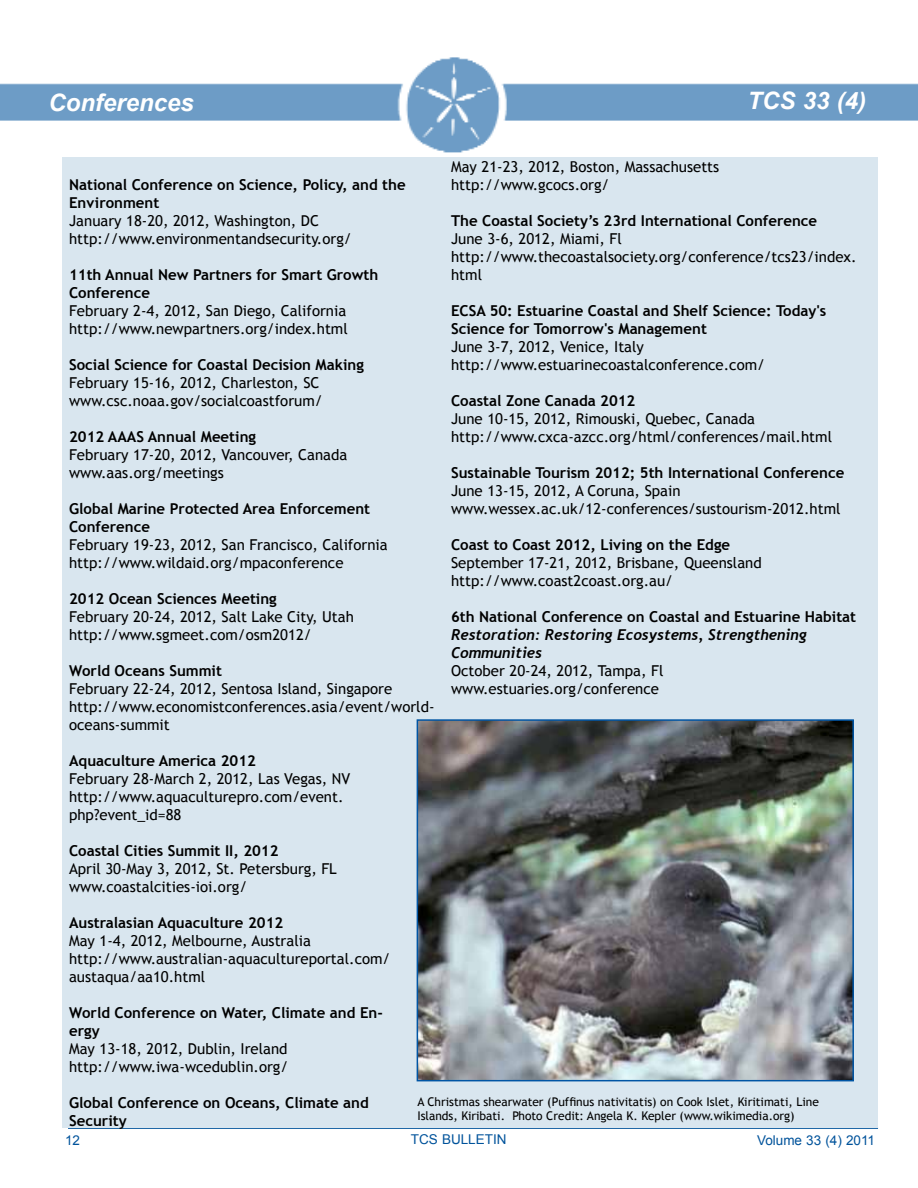
<style>
.page{position:relative;width:918px;height:1188px;background:#fff}
.page>*{position:absolute;margin:0;border:0;box-sizing:border-box;transform-origin:0 0}
.t1{font:italic 700 24px "Arial";color:#fff}
.t2{font:15px/18px "Trebuchet MS";color:#000}
.t3{font:700 15px/18px "Trebuchet MS";color:#000}
.t4{font:italic 700 15px/18px "Trebuchet";color:#000}
.t5{font:13.5px "Arial";color:#00539b}
.t6{font:12px/14.4px "Trebuchet MS";color:#000}
</style>
<div class="page">
<img style="left:0;top:57px;width:918px;height:96px">
<hr style="left:68px;top:1127px;width:810px;height:2px;background:#00539b">
<div style="left:62px;top:157px;width:815px;height:970px;background:#d9e6ef"></div>
<img style="left:420px;top:722px;width:431px;height:356px">
<div style="left:417px;top:719px;width:437px;height:362px;border:2px solid #0055a4"></div>
<h1 class="t1" style="left:49px;top:87px;width:147px">Conferences</h1>
<h1 class="t1" style="left:747px;top:85px;width:120px">TCS 33 (4)</h1>
<p class="t2" style="left:451px;top:158px;width:270px">May 21-23, 2012, Boston, Massachusetts http://www.gcocs.org/</p>
<p class="t3" style="left:451px;top:212px;width:368px">The Coastal Society’s 23rd International Conference</p>
<p class="t2" style="left:451px;top:230px;width:407px">June 3-6, 2012, Miami, Fl http://www.thecoastalsociety.org/conference/tcs23/index. html</p>
<p class="t3" style="left:451px;top:302px;width:377px">ECSA 50: Estuarine Coastal and Shelf Science: Today's<br>Science for Tomorrow's Management</p>
<p class="t2" style="left:451px;top:338px;width:315px">June 3-7, 2012, Venice, Italy http://www.estuarinecoastalconference.com/</p>
<p class="t3" style="left:451px;top:392px;width:186px">Coastal Zone Canada 2012</p>
<p class="t2" style="left:451px;top:410px;width:382px">June 10-15, 2012, Rimouski, Quebec, Canada http://www.cxca-azcc.org/html/conferences/mail.html</p>
<p class="t3" style="left:451px;top:464px;width:395px">Sustainable Tourism 2012; 5th International Conference</p>
<p class="t2" style="left:451px;top:482px;width:391px">June 13-15, 2012, A Coruna, Spain www.wessex.ac.uk/12-conferences/sustourism-2012.html</p>
<p class="t3" style="left:451px;top:536px;width:281px">Coast to Coast 2012, Living on the Edge</p>
<p class="t2" style="left:451px;top:554px;width:312px">September 17-21, 2012, Brisbane, Queensland http://www.coast2coast.org.au/</p>
<p class="t3" style="left:451px;top:608px;width:407px">6th National Conference on Coastal and Estuarine Habitat</p>
<p class="t4" style="left:451px;top:626px;width:357px">Restoration: Restoring Ecosystems, Strengthening<br>Communities</p>
<p class="t2" style="left:451px;top:662px;width:214px">October 20-24, 2012, Tampa, Fl www.estuaries.org/conference</p>
<p class="t3" style="left:69px;top:176px;width:338px">National Conference on Science, Policy, and the<br>Environment</p>
<p class="t2" style="left:69px;top:212px;width:284px">January 18-20, 2012, Washington, DC http://www.environmentandsecurity.org/</p>
<p class="t3" style="left:69px;top:266px;width:311px">11th Annual New Partners for Smart Growth<br>Conference</p>
<p class="t2" style="left:69px;top:302px;width:280px">February 2-4, 2012, San Diego, California http://www.newpartners.org/index.html</p>
<p class="t3" style="left:69px;top:356px;width:296px">Social Science for Coastal Decision Making</p>
<p class="t2" style="left:69px;top:374px;width:255px">February 15-16, 2012, Charleston, SC www.csc.noaa.gov/socialcoastforum/</p>
<p class="t3" style="left:69px;top:428px;width:188px">2012 AAAS Annual Meeting</p>
<p class="t2" style="left:69px;top:446px;width:280px">February 17-20, 2012, Vancouver, Canada www.aas.org/meetings</p>
<p class="t3" style="left:69px;top:500px;width:303px">Global Marine Protected Area Enforcement<br>Conference</p>
<p class="t2" style="left:69px;top:536px;width:320px">February 19-23, 2012, San Francisco, California http://www.wildaid.org/mpaconference</p>
<p class="t3" style="left:69px;top:590px;width:209px">2012 Ocean Sciences Meeting</p>
<p class="t2" style="left:69px;top:608px;width:286px">February 20-24, 2012, Salt Lake City, Utah http://www.sgmeet.com/osm2012/</p>
<p class="t3" style="left:69px;top:662px;width:154px">World Oceans Summit</p>
<p class="t2" style="left:69px;top:680px;width:367px">February 22-24, 2012, Sentosa Island, Singapore http://www.economistconferences.asia/event/world&shy;oceans-summit</p>
<p class="t3" style="left:69px;top:752px;width:188px">Aquaculture America 2012</p>
<p class="t2" style="left:69px;top:770px;width:283px">February 28-March 2, 2012, Las Vegas, NV http://www.aquaculturepro.com/event. php?event_id=88</p>
<p class="t3" style="left:69px;top:842px;width:211px">Coastal Cities Summit II, 2012</p>
<p class="t2" style="left:69px;top:860px;width:269px">April 30-May 3, 2012, St. Petersburg, FL www.coastalcities-ioi.org/</p>
<p class="t3" style="left:69px;top:914px;width:216px">Australasian Aquaculture 2012</p>
<p class="t2" style="left:69px;top:932px;width:323px">May 1-4, 2012, Melbourne, Australia http://www.australian-aquacultureportal.com/ austaqua/aa10.html</p>
<p class="t3" style="left:69px;top:1004px;width:315px">World Conference on Water, Climate and En&shy;ergy</p>
<p class="t2" style="left:69px;top:1040px;width:221px">May 13-18, 2012, Dublin, Ireland http://www.iwa-wcedublin.org/</p>
<p class="t3" style="left:69px;top:1094px;width:301px">Global Conference on Oceans, Climate and<br>Security</p>
<p class="t6" style="left:417px;top:1094px;width:403px">A Christmas shearwater (Puffinus nativitatis) on Cook Islet, Kiritimati, Line<br>Islands, Kiribati. Photo Credit: Angela K. Kepler (www.wikimedia.org)</p>
<p class="t5" style="left:65px;top:1131px;width:17px">12</p>
<p class="t5" style="left:411px;top:1130px;width:97px">TCS BULLETIN</p>
<p class="t5" style="left:757px;top:1132px;width:119px">Volume 33 (4) 2011</p>
</div>
